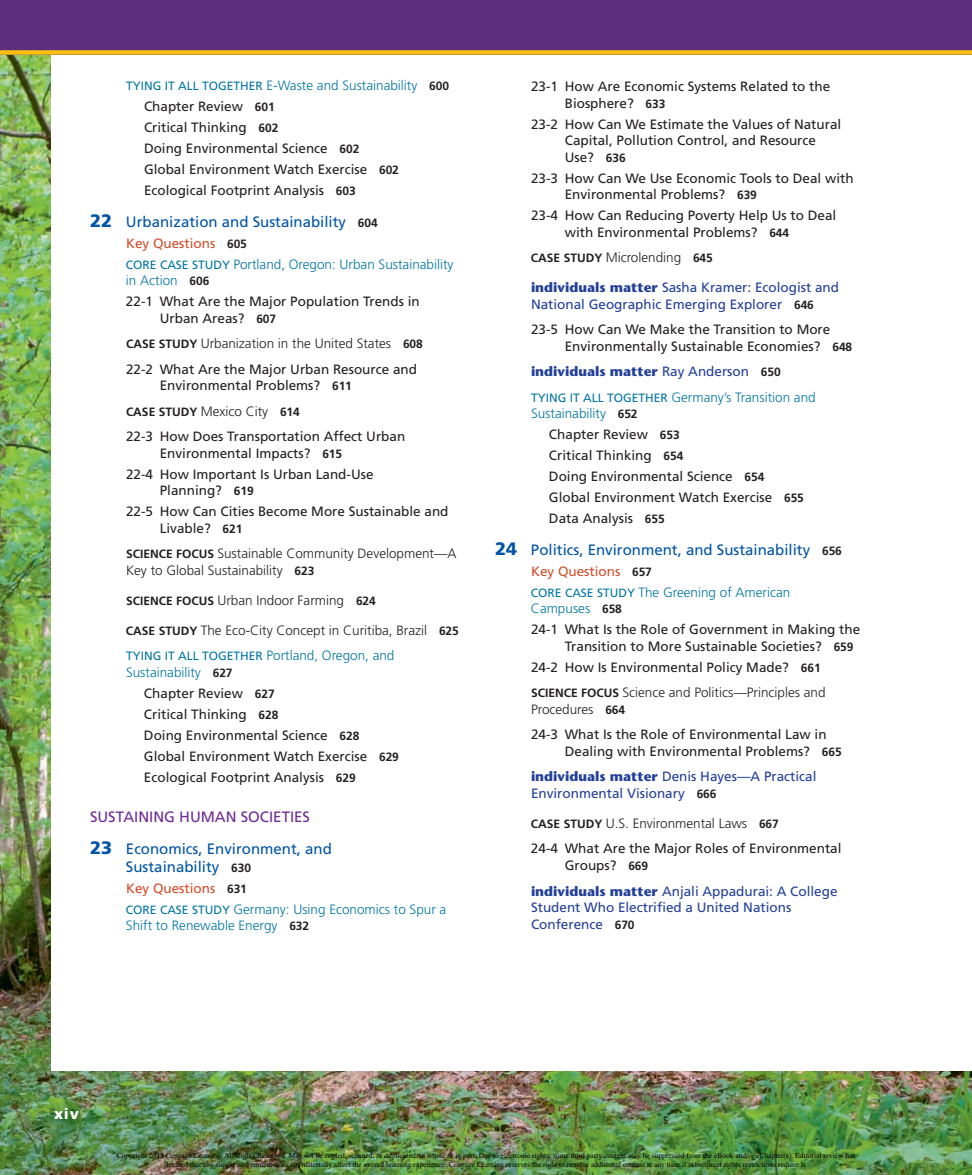
<style>
.page{position:relative;width:972px;height:1175px;background:#fff}
.page>*{position:absolute;margin:0;border:0;box-sizing:border-box;transform-origin:0 0}
.t1{font:15px/31.5px "Frutiger LT Std";color:#0154a6}
.t2{font:900 15px "Frutiger LT Std";color:#fff}
.t3{font:13.5px/21px "Frutiger LT Std";color:#231f20}
.t4{font:300 13.5px/21px "Frutiger LT Std";color:#0076a3}
.t5{font:300 13.5px/16.5px "Frutiger LT Std";color:#231f20}
.t6{font:13.5px/16.5px "Frutiger LT Std";color:#223f99}
.t7{font:700 13.5px "Stone Sans Std";color:#223f99}
.t8{font:700 12px "Frutiger LT Std";color:#231f20}
.t9{font:7.5px/9px "Times";color:#000;text-align:center}
.s1{font-size:12px;color:#0076a3}
.s2{font-weight:300;color:#0076a3}
.s3{font-weight:700;font-size:12px}
.s4{font-weight:900;font-size:18px}
.s5{font-weight:700;font-size:12px;color:#231f20}
.s6{font-weight:400;color:#d34c29}
.s7{font-weight:400;font-size:12px}
.s8{font-weight:300}
.s9{font-weight:300;font-size:13.5px}
.s10{font-weight:400;font-size:12px;color:#0076a3}
.s11{color:#0076a3}
.s12{color:#6e2b91}
.s13{font-family:"Stone Sans Std";font-weight:700}
.s14{font-family:"Frutiger LT Std";font-weight:400}
.s15{font-family:"Frutiger LT Std";font-size:12px;color:#231f20}
.s16{color:#231f20}
</style>
<div class="page">
<img style="left:0;top:55px;width:972px;height:1119px">
<div style="left:52px;top:52px;width:920px;height:1019px;background:#fff"></div>
<div style="left:0;top:0;width:972px;height:55px;background:#5e2e7e"></div>
<div style="left:0;top:50px;width:972px;height:5px;background:#fdc011"></div>
<p class="t3" style="left:144px;top:76px;width:307px;text-indent:-18px"><span class="s1">TYINg IT ALL TOgETHER</span> <span class="s2">E-Waste and Sustainability</span> <span class="s3">600<br></span>Chapter Review <span class="s3">601<br></span>Critical Thinking <span class="s3">602<br></span>Doing Environmental Science <span class="s3">602<br></span>global Environment Watch Exercise <span class="s3">602<br></span>Ecological Footprint Analysis <span class="s3">603</span></p>
<p class="t1" style="left:90px;top:207px;width:289px"><span class="s4">22</span> Urbanization and Sustainability <span class="s5">604</span></p>
<p class="t4" style="left:126px;top:233px;width:329px"><span class="s6">Key Questions</span> <span class="s5">605<br></span><span class="s7">CORE CASE STUDY</span> Portland, Oregon: Urban Sustainability</p>
<p class="t3" style="left:126px;top:271px;width:295px"><span class="s2">in Action</span> <span class="s3">606<br></span>22-1 What Are the Major Population Trends in</p>
<p class="t3" style="left:126px;top:306px;width:298px;line-height:25.5px;text-indent:34px">Urban Areas? <span class="s3">607<br>CASE STUDY</span> <span class="s8">Urbanization in the United States</span> <span class="s3">608<br></span>22-2 What Are the Major Urban Resource and</p>
<p class="t3" style="left:160px;top:376px;width:194px">Environmental Problems? <span class="s3">611</span></p>
<p class="t8" style="left:126px;top:406px;width:175px">CASE STUDY <span class="s9">Mexico City</span> 614</p>
<p class="t3" style="left:160px;top:429px;width:247px;line-height:16.5px;text-indent:-34px">22-3 How Does Transportation Affect Urban<br>Environmental Impacts? <span class="s3">615</span></p>
<p class="t3" style="left:160px;top:467px;width:215px;line-height:16.5px;text-indent:-34px">22-4 How Important Is Urban Land-Use<br>Planning? <span class="s3">619</span></p>
<p class="t3" style="left:160px;top:504px;width:290px;line-height:16.5px;text-indent:-34px">22-5 How Can Cities Become More Sustainable and<br>Livable? <span class="s3">621</span></p>
<p class="t5" style="left:126px;top:546px;width:332px"><span class="s3">SCIENCE FOCUS</span> Sustainable Community Development—A<br>Key to Global Sustainability <span class="s3">623</span></p>
<p class="t5" style="left:126px;top:593px;width:251px"><span class="s3">SCIENCE FOCUS</span> Urban Indoor Farming <span class="s3">624</span></p>
<p class="t5" style="left:126px;top:618px;width:334px;line-height:25.5px"><span class="s3">CASE STUDY</span> The Eco-City Concept in Curitiba, Brazil <span class="s3">625<br></span><span class="s10">TYINg IT ALL TOgETHER</span> <span class="s11">Portland, Oregon, and</span></p>
<p class="t3" style="left:144px;top:662px;width:256px;text-indent:-18px"><span class="s2">Sustainability</span> <span class="s3">627<br></span>Chapter Review <span class="s3">627<br></span>Critical Thinking <span class="s3">628<br></span>Doing Environmental Science <span class="s3">628 </span>global Environment Watch Exercise <span class="s3">629<br></span>Ecological Footprint Analysis <span class="s3">629</span></p>
<p class="t1" style="left:90px;top:802px;width:243px"><span class="s12">SUSTAININg HUMAN SOCIETIES<br></span><span class="s4">23</span> Economics, Environment, and</p>
<p class="t1" style="left:126px;top:852px;width:127px">Sustainability <span class="s5">630</span></p>
<p class="t4" style="left:126px;top:878px;width:322px"><span class="s6">Key Questions</span> <span class="s5">631<br></span><span class="s7">CORE CASE STUDY</span> Germany: Using Economics to Spur a</p>
<p class="t4" style="left:126px;top:916px;width:185px">Shift to Renewable Energy <span class="s5">632</span></p>
<p class="t3" style="left:565px;top:79px;width:267px;line-height:16.5px;text-indent:-34px">23-1 How Are Economic Systems Related to the<br>Biosphere? <span class="s3">633</span></p>
<p class="t3" style="left:565px;top:117px;width:278px;line-height:16.5px;text-indent:-34px">23-2 How Can We Estimate the Values of Natural<br>Capital, Pollution Control, and Resource<br>Use? <span class="s3">636</span></p>
<p class="t3" style="left:565px;top:171px;width:290px;line-height:16.5px;text-indent:-34px">23-3 How Can We Use Economic Tools to Deal with<br>Environmental Problems? <span class="s3">639</span></p>
<p class="t3" style="left:565px;top:208px;width:273px;line-height:16.5px;text-indent:-34px">23-4 How Can Reducing Poverty Help Us to Deal with Environmental Problems? <span class="s3">644</span></p>
<p class="t8" style="left:531px;top:253px;width:183px">CASE STUDY <span class="s9">Microlending</span> 645</p>
<p class="t6" style="left:531px;top:280px;width:310px"><span class="s13">individuals matter</span> Sasha Kramer: Ecologist and<br>National geographic Emerging Explorer <span class="s5">646</span></p>
<p class="t3" style="left:565px;top:322px;width:289px;line-height:16.5px;text-indent:-34px">23-5 How Can We Make the Transition to More<br>Environmentally Sustainable Economies? <span class="s3">648</span></p>
<p class="t7" style="left:531px;top:364px;width:251px">individuals matter <span class="s14">Ray Anderson</span> <span class="s15">650</span></p>
<p class="t4" style="left:531px;top:390px;width:286px;line-height:16.5px"><span class="s7">TYINg IT ALL TOgETHER</span> Germany’s Transition and<br>Sustainability <span class="s5">652</span></p>
<p class="t3" style="left:549px;top:425px;width:256px">Chapter Review <span class="s3">653<br></span>Critical Thinking <span class="s3">654<br></span>Doing Environmental Science <span class="s3">654 </span>global Environment Watch Exercise <span class="s3">655<br></span>Data Analysis <span class="s3">655</span></p>
<p class="t1" style="left:495px;top:535px;width:348px"><span class="s4">24</span> Politics, Environment, and Sustainability <span class="s5">656</span></p>
<p class="t4" style="left:531px;top:561px;width:261px"><span class="s6">Key Questions</span> <span class="s5">657<br></span><span class="s7">CORE CASE STUDY</span> The Greening of American</p>
<p class="t3" style="left:531px;top:599px;width:331px"><span class="s2">Campuses</span> <span class="s3">658<br></span>24-1 What Is the Role of government in Making the</p>
<p class="t3" style="left:531px;top:636px;width:324px;text-indent:34px">Transition to More Sustainable Societies? <span class="s3">659<br></span>24-2 How Is Environmental Policy Made? <span class="s3">661</span></p>
<p class="t5" style="left:531px;top:685px;width:296px"><span class="s3">SCIENCE FOCUS</span> Science and Politics—Principles and<br>Procedures <span class="s3">664</span></p>
<p class="t3" style="left:565px;top:727px;width:278px;line-height:16.5px;text-indent:-34px">24-3 What Is the Role of Environmental Law in<br>Dealing with Environmental Problems? <span class="s3">665</span></p>
<p class="t6" style="left:531px;top:769px;width:287px"><span class="s13">individuals matter</span> Denis Hayes—A Practical<br>Environmental Visionary <span class="s5">666</span></p>
<p class="t3" style="left:531px;top:811px;width:312px;line-height:25.5px"><span class="s3">CASE STUDY</span> <span class="s8">U.S. Environmental Laws</span> <span class="s3">667<br></span>24-4 What Are the Major Roles of Environmental</p>
<p class="t6" style="left:531px;top:853px;width:308px;line-height:25.5px;text-indent:34px"><span class="s16">groups?</span> <span class="s5">669<br></span><span class="s13">individuals matter</span> Anjali Appadurai: A College</p>
<p class="t6" style="left:531px;top:900px;width:262px">Student Who Electrifed a United Nations<br>Conference <span class="s5">670</span></p>
<p class="t2" style="left:54px;top:1108px;width:26px">xiv</p>
<p class="t9" style="left:117px;top:1152px;width:740px">Copyright 2013 Cengage Learning. All Rights Reserved. May not be copied, scanned, or duplicated, in whole or in part. Due to electronic rights, some third party content may be suppressed from the eBook and/or eChapter(s). Editorial review has deemed that any suppressed content does not materially affect the overall learning experience. Cengage Learning reserves the right to remove additional content at any time if subsequent rights restrictions require it.</p>
</div>
